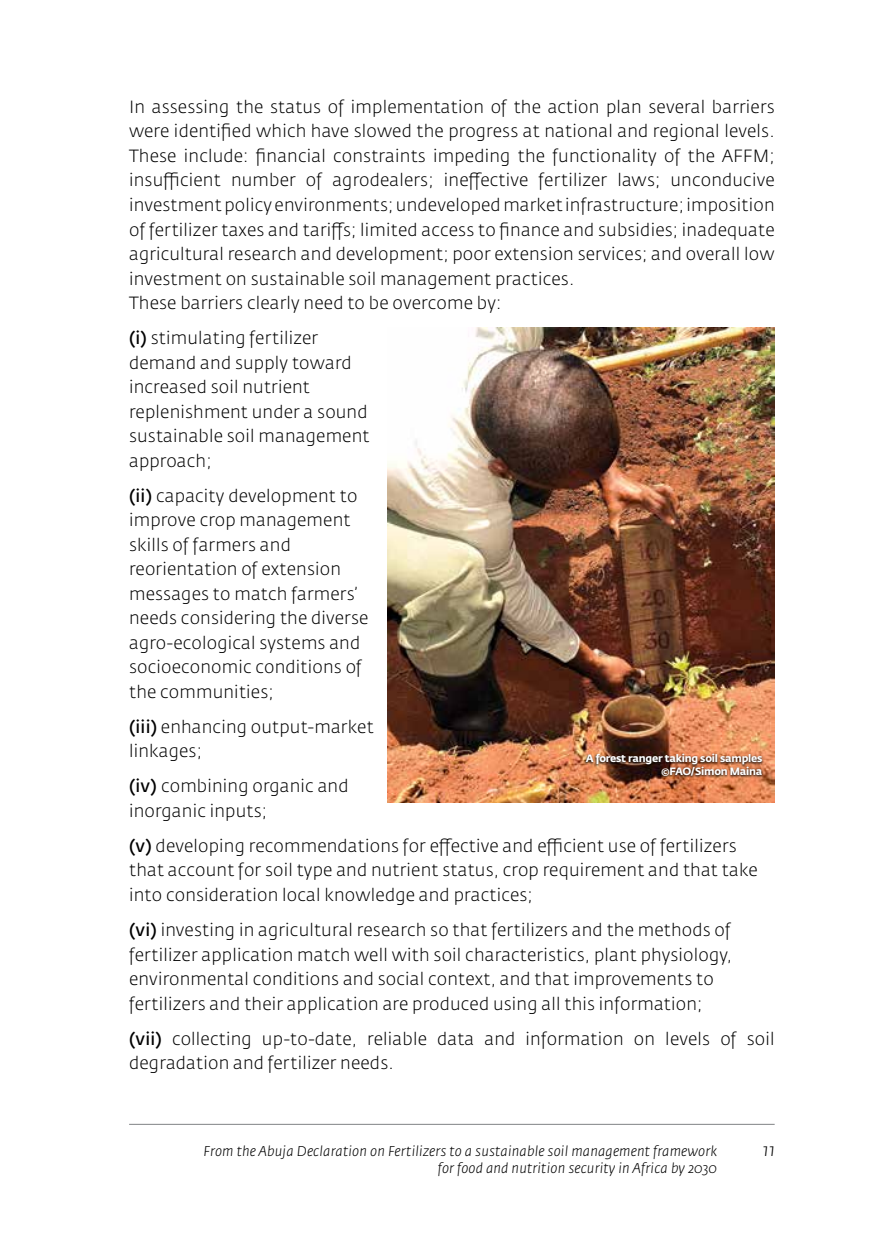
<style>
.page{position:relative;width:874px;height:1241px;background:#fff}
.page>*{position:absolute;margin:0;border:0;box-sizing:border-box;transform-origin:0 0}
.t1{font:300 17.5px/24.5px "Fedra Sans Std";letter-spacing:.01em;color:#000}
.t2{font:italic 300 17.5px "Fedra Sans Std";color:#000}
.t3{font:italic 300 14px "Fedra Sans Std";letter-spacing:.01em;color:#000}
.t4{font:700 10.5px/12.6px "Fedra Sans Std";letter-spacing:-.025em;color:#fff;text-align:right}
.s1{font-weight:400}
</style>
<div class="page">
<hr style="left:129px;top:1123px;width:645px;height:1px;background:#808285">
<img style="left:387px;top:327px;width:387px;height:475px">
<img style="left:583px;top:752px;width:180px;height:27px">
<p class="t1" style="left:129px;top:94px;width:646px">In assessing the status of implementation of the action plan several barriers were identified which have slowed the progress at national and regional levels.<br>These include: financial constraints impeding the functionality of the AFFM; insufficient number of agrodealers; ineffective fertilizer laws; unconducive investment policy environments; undeveloped market infrastructure; imposition of fertilizer taxes and tariffs; limited access to finance and subsidies; inadequate agricultural research and development; poor extension services; and overall low investment on sustainable soil management practices.<br>These barriers clearly need to be overcome by:</p>
<p class="t1" style="left:129px;top:325px;width:242px"><span class="s1">(i)</span> stimulating fertilizer demand and supply toward increased soil nutrient replenishment under a sound sustainable soil management approach;</p>
<p class="t1" style="left:129px;top:483px;width:241px"><span class="s1">(ii)</span> capacity development to improve crop management skills of farmers and reorientation of extension messages to match farmers’ needs considering the diverse agro-ecological systems and socioeconomic conditions of the communities;</p>
<p class="t1" style="left:129px;top:714px;width:246px"><span class="s1">(iii)</span> enhancing output-market linkages;</p>
<p class="t1" style="left:129px;top:773px;width:221px"><span class="s1">(iv)</span> combining organic and inorganic inputs;</p>
<p class="t1" style="left:129px;top:833px;width:630px"><span class="s1">(v)</span> developing recommendations for effective and efficient use of fertilizers that account for soil type and nutrient status, crop requirement and that take into consideration local knowledge and practices;</p>
<p class="t1" style="left:129px;top:917px;width:604px"><span class="s1">(vi)</span> investing in agricultural research so that fertilizers and the methods of fertilizer application match well with soil characteristics, plant physiology, environmental conditions and social context, and that improvements to fertilizers and their application are produced using all this information;</p>
<p class="t1" style="left:129px;top:1025px;width:646px"><span class="s1">(vii)</span> collecting up-to-date, reliable data and information on levels of soil degradation and fertilizer needs.</p>
<p class="t4" style="left:585px;top:752px;width:178px">A forest ranger taking soil samples ©FAO/Simon Maina</p>
<p class="t3" style="left:203px;top:1141px;width:514px">From the Abuja Declaration on Fertilizers to a sustainable soil management framework</p>
<p class="t2" style="left:762px;top:1138px;width:13px">11</p>
<p class="t3" style="left:437px;top:1159px;width:280px">for food and nutrition security in Africa by 2030</p>
</div>
